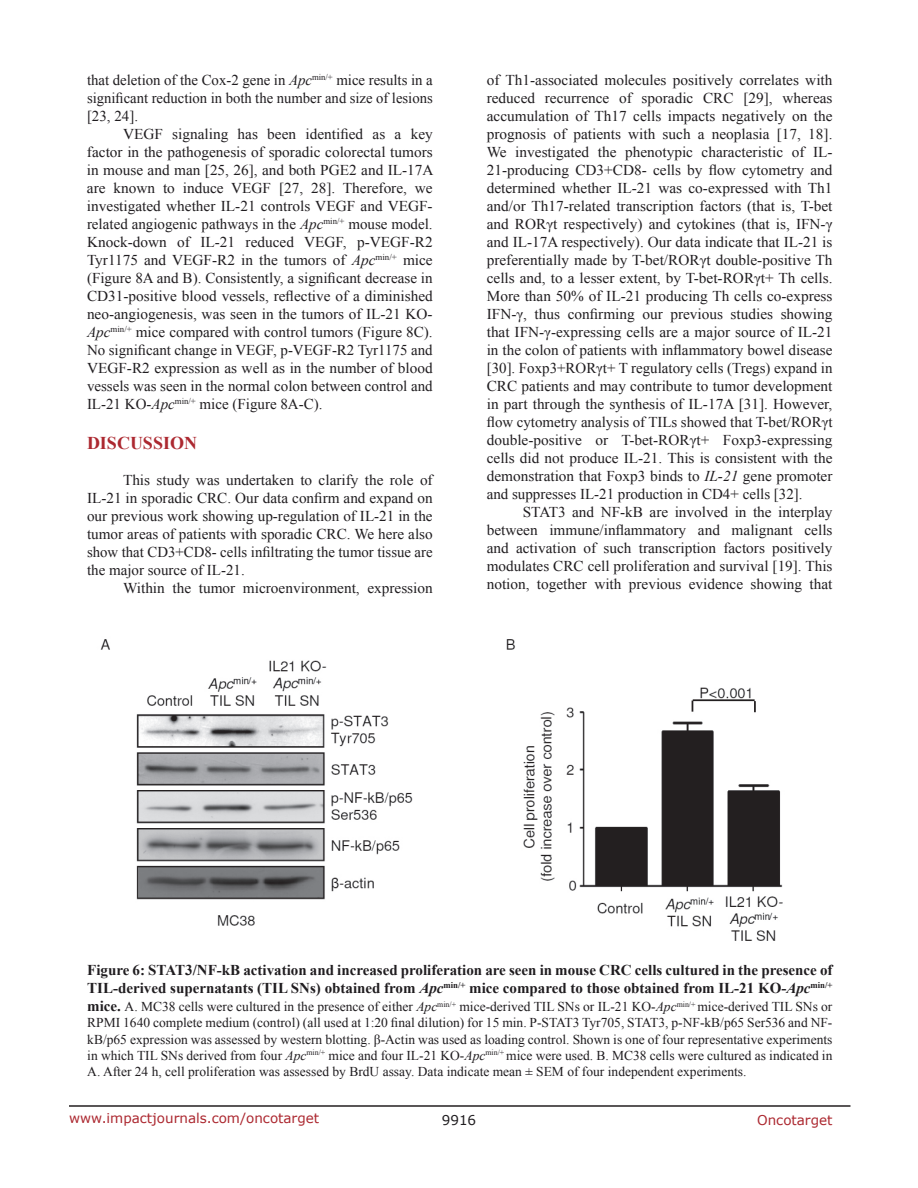
<style>
.page{position:relative;width:918px;height:1188px;background:#fff}
.page>*{position:absolute;margin:0;border:0;box-sizing:border-box;transform-origin:0 0}
.t1{font:700 18px "Times New Roman";color:#ac2830}
.t2{font:15px/18px "Times New Roman";color:#201d20;text-align:justify}
.t3{font:700 15px/18px "Times New Roman";color:#201d20}
.t4{font:13.5px/16.2px "Times New Roman";color:#201d20;text-align:justify}
.t5{font:13.5px "Verdana";color:#ac2830}
.t6{font:13.5px "Verdana";color:#201d20}
.s1{font-style:italic}
.s2{font-weight:700;font-size:15px}
</style>
<div class="page">
<hr style="left:69px;top:1105px;width:781px;height:2px;background:#231f20">
<img style="left:100px;top:639px;width:683px;height:302px">
<p class="t2" style="left:87px;top:71px;width:347px">that deletion of the Cox-2 gene in <span class="s1">Apc</span><sup>min/+</sup> mice results in a significant reduction in both the number and size of lesions [23, 24].</p>
<p class="t2" style="left:87px;top:125px;width:348px;text-indent:36px">VEGF signaling has been identified as a key factor in the pathogenesis of sporadic colorectal tumors in mouse and man [25, 26], and both PGE2 and IL-17A are known to induce VEGF [27, 28]. Therefore, we investigated whether IL-21 controls VEGF and VEGF&shy;related angiogenic pathways in the <span class="s1">Apc</span><sup>min/+</sup> mouse model.<br>Knock-down of IL-21 reduced VEGF, p-VEGF-R2<br>Tyr1175 and VEGF-R2 in the tumors of <span class="s1">Apc</span><sup>min/+</sup> mice (Figure 8A and B). Consistently, a significant decrease in CD31-positive blood vessels, reflective of a diminished neo-angiogenesis, was seen in the tumors of IL-21 KO-<span class="s1">Apc</span><sup>min/+</sup> mice compared with control tumors (Figure 8C).<br>No significant change in VEGF, p-VEGF-R2 Tyr1175 and VEGF-R2 expression as well as in the number of blood vessels was seen in the normal colon between control and IL-21 KO-<span class="s1">Apc</span><sup>min/+</sup> mice (Figure 8A-C).</p>
<p class="t1" style="left:87px;top:431px;width:112px">DISCUSSION</p>
<p class="t2" style="left:87px;top:471px;width:347px;text-indent:36px">This study was undertaken to clarify the role of IL-21 in sporadic CRC. Our data confirm and expand on our previous work showing up-regulation of IL-21 in the tumor areas of patients with sporadic CRC. We here also show that CD3+CD8- cells infiltrating the tumor tissue are the major source of IL-21.</p>
<p class="t2" style="left:123px;top:579px;width:311px">Within the tumor microenvironment, expression</p>
<p class="t2" style="left:487px;top:71px;width:347px">of Th1-associated molecules positively correlates with reduced recurrence of sporadic CRC [29], whereas accumulation of Th17 cells impacts negatively on the prognosis of patients with such a neoplasia [17, 18].<br>We investigated the phenotypic characteristic of IL-21-producing CD3+CD8- cells by flow cytometry and determined whether IL-21 was co-expressed with Th1 and/or Th17-related transcription factors (that is, T-bet and RORγt respectively) and cytokines (that is, IFN-γ and IL-17A respectively). Our data indicate that IL-21 is preferentially made by T-bet/RORγt double-positive Th cells and, to a lesser extent, by T-bet-RORγt+ Th cells.<br>More than 50% of IL-21 producing Th cells co-express IFN-γ, thus confirming our previous studies showing that IFN-γ-expressing cells are a major source of IL-21 in the colon of patients with inflammatory bowel disease [30]. Foxp3+RORγt+ T regulatory cells (Tregs) expand in CRC patients and may contribute to tumor development in part through the synthesis of IL-17A [31]. However, flow cytometry analysis of TILs showed that T-bet/RORγt double-positive or T-bet-RORγt+ Foxp3-expressing cells did not produce IL-21. This is consistent with the demonstration that Foxp3 binds to <span class="s1">IL-21</span> gene promoter and suppresses IL-21 production in CD4+ cells [32].</p>
<p class="t2" style="left:487px;top:503px;width:347px;text-indent:36px">STAT3 and NF-kB are involved in the interplay between immune/inflammatory and malignant cells and activation of such transcription factors positively modulates CRC cell proliferation and survival [19]. This notion, together with previous evidence showing that</p>
<p class="t3" style="left:87px;top:961px;width:747px">Figure 6: STAT3/NF-kB activation and increased proliferation are seen in mouse CRC cells cultured in the presence of<br>TIL-derived supernatants (TIL SNs) obtained from <span class="s1">Apc</span><sup>min/+</sup> mice compared to those obtained from IL-21 KO-<span class="s1">Apc</span><sup>min/+</sup></p>
<p class="t4" style="left:87px;top:998px;width:747px"><span class="s2">mice.</span> A. MC38 cells were cultured in the presence of either <span class="s1">Apc</span><sup>min/+</sup> mice-derived TIL SNs or IL-21 KO-<span class="s1">Apc</span><sup>min/+</sup> mice-derived TIL SNs or RPMI 1640 complete medium (control) (all used at 1:20 final dilution) for 15 min. P-STAT3 Tyr705, STAT3, p-NF-kB/p65 Ser536 and NF&shy;kB/p65 expression was assessed by western blotting. β-Actin was used as loading control. Shown is one of four representative experiments in which TIL SNs derived from four <span class="s1">Apc</span><sup>min/+</sup> mice and four IL-21 KO-<span class="s1">Apc</span><sup>min/+</sup> mice were used. B. MC38 cells were cultured as indicated in A. After 24 h, cell proliferation was assessed by BrdU assay. Data indicate mean ± SEM of four independent experiments.</p>
<p class="t5" style="left:69px;top:1109px;width:252px">www.impactjournals.com/oncotarget</p>
<p class="t6" style="left:442px;top:1111px;width:36px">9916</p>
<p class="t5" style="left:757px;top:1111px;width:77px">Oncotarget</p>
</div>
